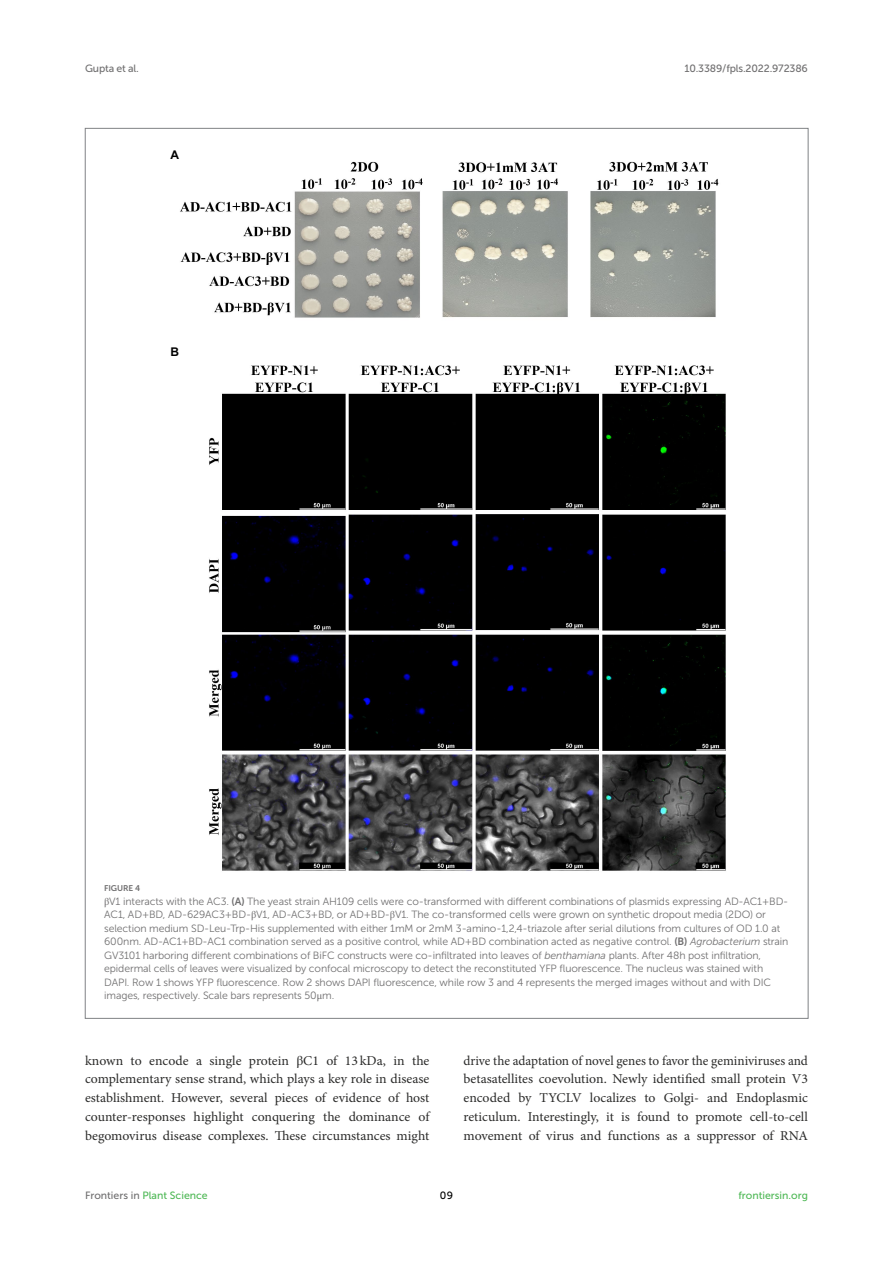
<style>
.page{position:relative;width:893px;height:1263px;background:#fff}
.page>*{position:absolute;margin:0;border:0;box-sizing:border-box;transform-origin:0 0}
.TEXT_FLUSH{font:13.5px/18.8px "Minion Pro";letter-spacing:-.005em;color:#2b2b2a;text-align:justify}
.t1{font:700 12px "Arial";color:#000}
.FIG_LEG{font:10.5px/13.5px "Museo Sans 300";letter-spacing:-.01em;color:#706f70}
.t2{font:10.5px "Museo Sans 500";color:#4eb855}
.t3{font:10.5px "Museo Sans 500";letter-spacing:-.015em;color:#706f70}
.t4{font:10.5px "Museo Sans 500";color:#000}
.FIG_HD{font:8.25px "Museo Sans 700";letter-spacing:-.01em;color:#706f70}
.s1{font-family:"STIX General"}
.s2{font-family:"Museo Sans 700"}
.s3{font-style:italic}
.s4{color:#706f70}
</style>
<div class="page">
<img style="left:180px;top:161px;width:546px;height:710px">
<p class="t3" style="left:85px;top:63px;width:55px">Gupta et al.</p>
<p class="t3" style="left:684px;top:63px;width:125px">10.3389/fpls.2022.972386</p>
<p class="t1" style="left:170px;top:146px;width:10px">A</p>
<p class="t1" style="left:170px;top:344px;width:10px">B</p>
<p class="FIG_HD" style="left:104px;top:884px;width:37px">FIGURE 4</p>
<p class="FIG_LEG" style="left:104px;top:895px;width:686px"><span class="s1">β</span>V1 interacts with the AC3. <span class="s2">(A)</span> The yeast strain AH109 cells were co-transformed with different combinations of plasmids expressing AD-AC1+BD-AC1, AD+BD, AD-629 AC3+BD-<span class="s1">β</span>V1, AD-AC3+BD, or AD+BD-<span class="s1">β</span>V1. The co-transformed cells were grown on synthetic dropout media (2DO) or selection medium SD-Leu-Trp-His supplemented with either 1 mM or 2 mM 3-amino-1,2,4-triazole after serial dilutions from cultures of OD 1.0 at 600 nm. AD-AC1+BD-AC1 combination served as a positive control, while AD+BD combination acted as negative control. <span class="s2">(B)</span> <span class="s3">Agrobacterium</span> strain GV3101 harboring different combinations of BiFC constructs were co-infiltrated into leaves of <span class="s3">benthamiana</span> plants. After 48 h post infiltration, epidermal cells of leaves were visualized by confocal microscopy to detect the reconstituted YFP fluorescence. The nucleus was stained with DAPI. Row 1 shows YFP fluorescence. Row 2 shows DAPI fluorescence, while row 3 and 4 represents the merged images without and with DIC images, respectively. Scale bars represents 50 <span class="s1">μ</span>m.</p>
<p class="TEXT_FLUSH" style="left:85px;top:1051px;width:346px">known to encode a single protein <span class="s1">β</span>C1 of 13 kDa, in the complementary sense strand, which plays a key role in disease establishment. However, several pieces of evidence of host counter-responses highlight conquering the dominance of begomovirus disease complexes. These circumstances might</p>
<p class="TEXT_FLUSH" style="left:463px;top:1051px;width:346px">drive the adaptation of novel genes to favor the geminiviruses and betasatellites coevolution. Newly identified small protein V3 encoded by TYCLV localizes to Golgi- and Endoplasmic reticulum. Interestingly, it is found to promote cell-to-cell movement of virus and functions as a suppressor of RNA</p>
<p class="t2" style="left:85px;top:1190px;width:124px"><span class="s4">Frontiers in</span> Plant Science</p>
<p class="t4" style="left:440px;top:1190px;width:15px">09</p>
<p class="t2" style="left:738px;top:1190px;width:71px">frontiersin.org</p>
</div>
